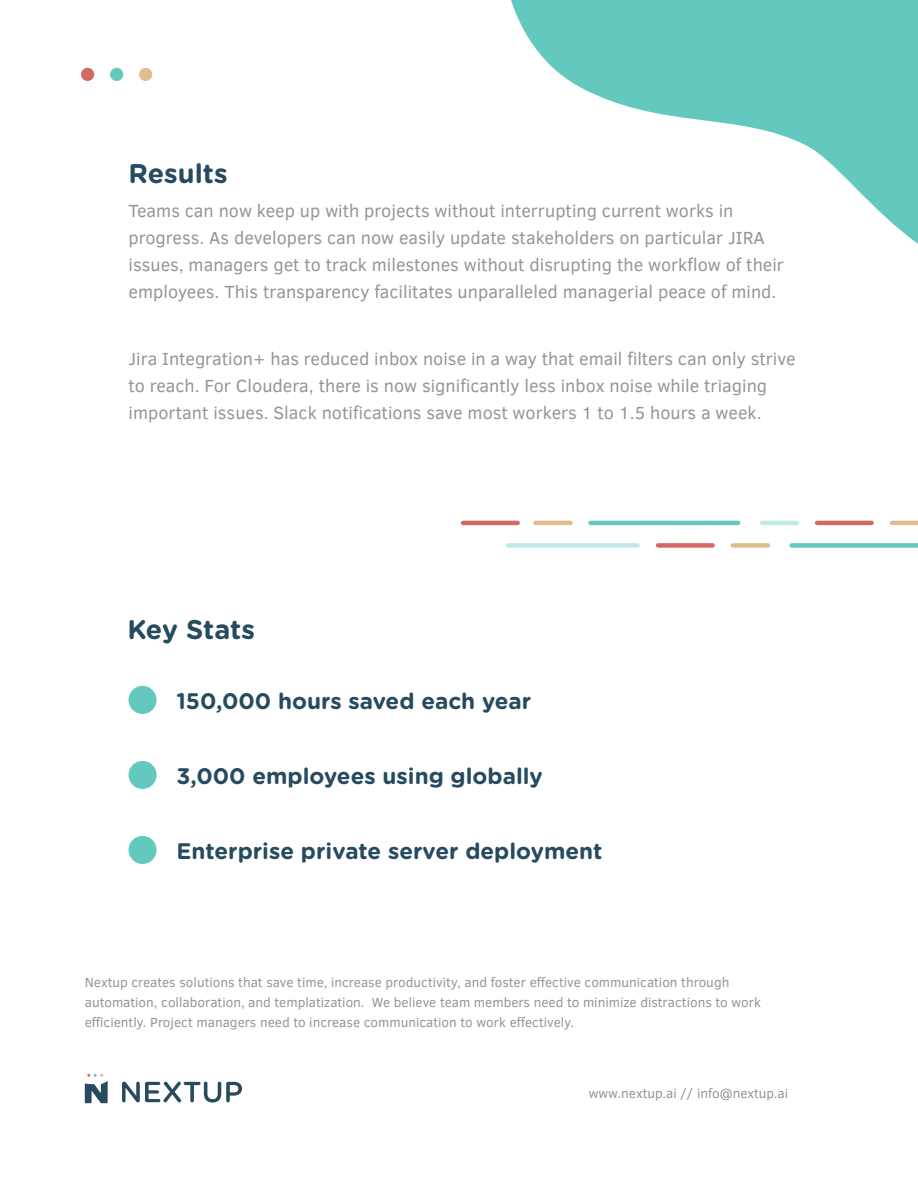
<style>
.page{position:relative;width:918px;height:1188px;background:#fff}
.page>*{position:absolute;margin:0;border:0;box-sizing:border-box;transform-origin:0 0}
.t1{font:700 27px "Gotham Rounded";color:#264a5f}
.t2{font:700 22.5px "Gotham Rounded";color:#264a5f}
.t3{font:18px/27px "Clear Sans";color:#939598}
.t4{font:13.5px/20.2px "Clear Sans";color:#939598}
</style>
<div class="page">
<div style="left:81px;top:68px;width:13px;height:13px;background:#d46963;border-radius:50%"></div>
<div style="left:110px;top:68px;width:13px;height:13px;background:#63c9bf;border-radius:50%"></div>
<div style="left:139px;top:68px;width:13px;height:13px;background:#debd8f;border-radius:50%"></div>
<hr style="left:892px;top:521px;width:26px;height:4px;background:#debd8f">
<hr style="left:817px;top:521px;width:55px;height:4px;background:#d46963">
<hr style="left:591px;top:521px;width:147px;height:4px;background:#63c9bf">
<hr style="left:762px;top:521px;width:35px;height:4px;background:#c1eae6">
<hr style="left:535px;top:521px;width:35px;height:4px;background:#debd8f">
<hr style="left:463px;top:521px;width:55px;height:4px;background:#d46963">
<div style="left:508px;top:543px;width:130px;height:5px;background:#c1eae6"></div>
<div style="left:658px;top:543px;width:55px;height:5px;background:#d46963"></div>
<div style="left:792px;top:543px;width:126px;height:5px;background:#63c9bf"></div>
<div style="left:733px;top:543px;width:35px;height:5px;background:#debd8f"></div>
<svg style="left:511px;top:0;width:407px;height:244px;fill:#63c9bf"></svg>
<svg style="left:85px;top:1074px;width:23px;height:29px"></svg>
<svg style="left:122px;top:1082px;width:120px;height:21px"></svg>
<div style="left:129px;top:836px;width:28px;height:28px;background:#63c9bf;border-radius:50%"></div>
<div style="left:129px;top:761px;width:28px;height:28px;background:#63c9bf;border-radius:50%"></div>
<div style="left:129px;top:686px;width:28px;height:28px;background:#63c9bf;border-radius:50%"></div>
<h1 class="t1" style="left:129px;top:154px;width:101px">Results</h1>
<p class="t3" style="left:129px;top:197px;width:657px">Teams can now keep up with projects without interrupting current works in progress. As developers can now easily update stakeholders on particular JIRA issues, managers get to track milestones without disrupting the workflow of their employees. This transparency facilitates unparalleled managerial peace of mind.</p>
<p class="t3" style="left:129px;top:346px;width:669px">Jira Integration+ has reduced inbox noise in a way that email filters can only strive to reach. For Cloudera, there is now significantly less inbox noise while triaging important issues. Slack notifications save most workers 1 to 1.5 hours a week.</p>
<h1 class="t1" style="left:128px;top:610px;width:129px">Key Stats</h1>
<p class="t2" style="left:176px;top:684px;width:356px">150,000 hours saved each year</p>
<p class="t2" style="left:176px;top:759px;width:368px">3,000 employees using globally</p>
<p class="t2" style="left:176px;top:834px;width:428px">Enterprise private server deployment</p>
<p class="t4" style="left:85px;top:972px;width:678px">Nextup creates solutions that save time, increase productivity, and foster effective communication through automation, collaboration, and templatization. We believe team members need to minimize distractions to work efficiently. Project managers need to increase communication to work effectively.</p>
<p class="t4" style="left:589px;top:1083px;width:201px">www.nextup.ai // info@nextup.ai</p>
</div>
